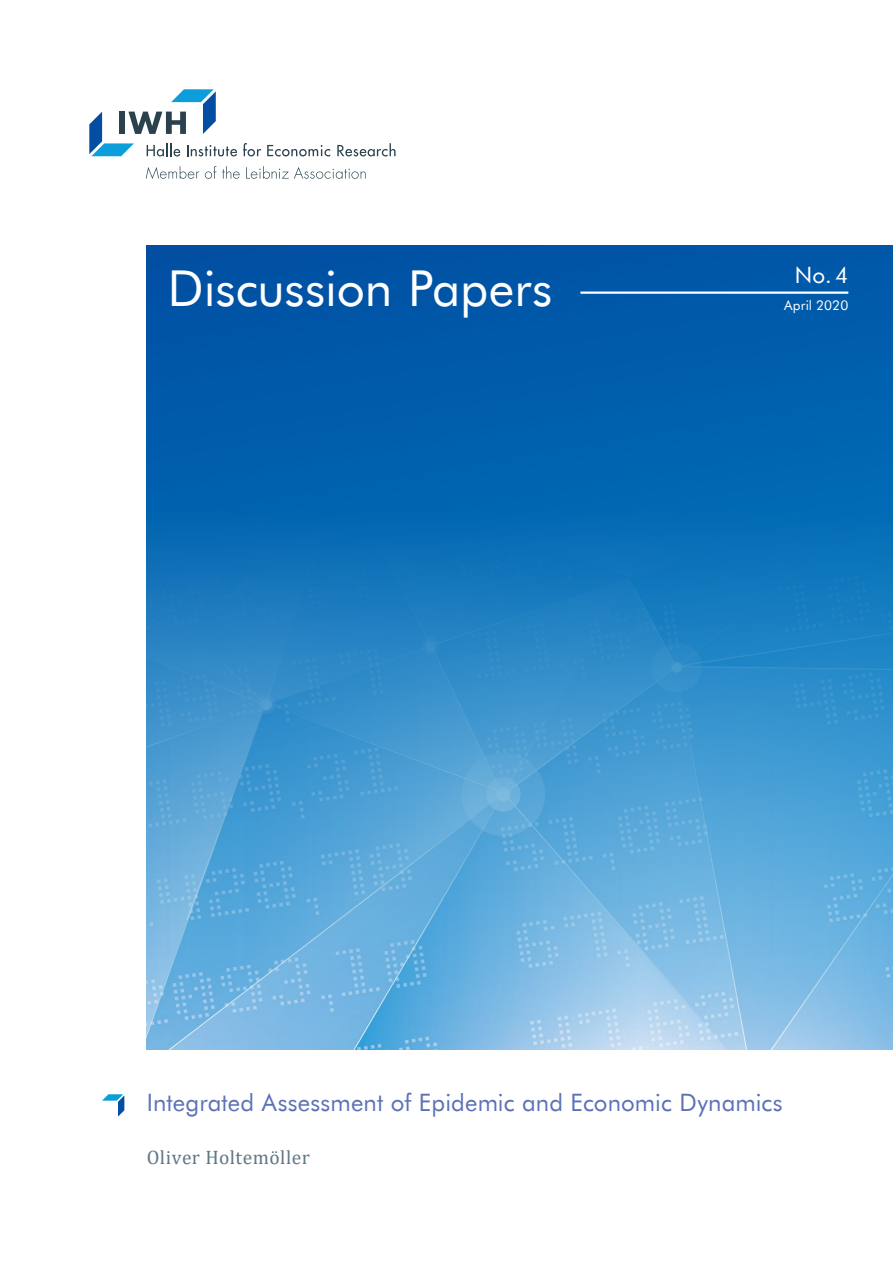
<style>
.page{position:relative;width:893px;height:1263px;background:#fff}
.page>*{position:absolute;margin:0;border:0;box-sizing:border-box;transform-origin:0 0}
.t1{font:49.5px "Futura BT";color:#fff}
.t2{font:24px "Futura BT";letter-spacing:.005em;color:#5c72b7}
.t3{font:22.5px "Futura BT";color:#fff}
.t4{font:19.5px "Cambria";letter-spacing:.02em;color:#5f7784}
.t5{font:13.5px "Futura BT";letter-spacing:.01em;color:#fff}
</style>
<div class="page">
<div style="left:147px;top:246px;width:746px;height:803px;background:#005baa"></div>
<img style="left:147px;top:458px;width:746px;height:591px">
<svg style="left:102px;top:1094px;width:22px;height:22px"></svg>
<hr style="left:580px;top:291px;width:268px;height:3px;background:#fff">
<svg style="left:243px;top:143px;width:18px;height:13px"></svg>
<svg style="left:267px;top:145px;width:63px;height:11px"></svg>
<svg style="left:337px;top:143px;width:59px;height:13px"></svg>
<svg style="left:146px;top:166px;width:53px;height:13px"></svg>
<svg style="left:205px;top:166px;width:11px;height:13px"></svg>
<svg style="left:222px;top:166px;width:18px;height:13px"></svg>
<svg style="left:246px;top:166px;width:120px;height:13px"></svg>
<svg style="left:89px;top:89px;width:148px;height:67px"></svg>
<h1 class="t1" style="left:168px;top:257px;width:386px">Discussion Papers</h1>
<p class="t3" style="left:795px;top:260px;width:55px">No.4</p>
<p class="t5" style="left:784px;top:297px;width:66px">April 2020</p>
<p class="t2" style="left:147px;top:1087px;width:637px">Integrated Assessment of Epidemic and Economic Dynamics</p>
<p class="t4" style="left:147px;top:1146px;width:165px">Oliver Holtemöller</p>
</div>
